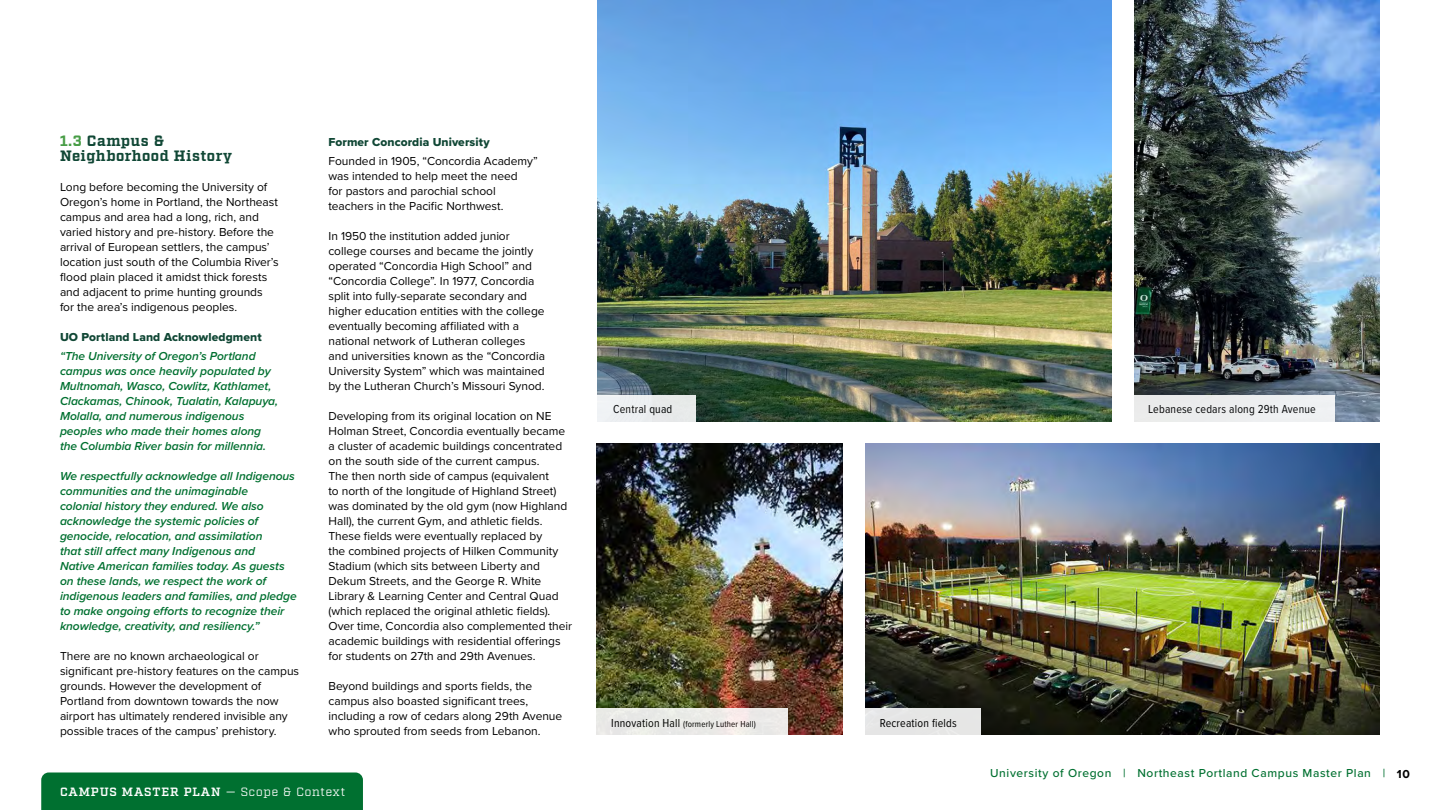
<style>
.page{position:relative;width:1440px;height:810px;background:#fff}
.page>*{position:absolute;margin:0;border:0;box-sizing:border-box;transform-origin:0 0}
.t1{font:700 15px/15px "Factoria";letter-spacing:.025em;color:#104735}
.t2{font:12px/15px "Proxima Nova";letter-spacing:-.005em;color:#000}
.t3{font:italic 600 12px/15px "Proxima Nova";letter-spacing:-.005em;color:#007030}
.t4{font:12px "Proxima Nova Cond";letter-spacing:.015em;color:#000}
.t5{font:500 12px "Proxima Nova";letter-spacing:.05em;color:#007030}
.t6{font:12px "Proxima Nova Extrabld";letter-spacing:.005em;color:#104735}
.t7{font:600 12px "Factoria";letter-spacing:.075em;color:#fff}
.t8{font:9px "Proxima Nova Cond";letter-spacing:.015em;color:#000}
.s1{color:#489d46}
.s2{font-weight:400}
.s3{font-size:12px}
.s4{font-weight:700;color:#000}
</style>
<div class="page">
<div style="left:41px;top:772px;width:322px;height:38px;background:#007030"></div>
<img style="left:597px;top:0;width:515px;height:422px">
<img style="left:866px;top:444px;width:514px;height:291px">
<img style="left:1134px;top:0;width:246px;height:422px">
<img style="left:597px;top:444px;width:246px;height:291px">
<div style="left:596px;top:708px;width:192px;height:28px;background:linear-gradient(to right,#e9eae7,#efeae8)"></div>
<div style="left:865px;top:708px;width:116px;height:28px;background:#e6e6e6"></div>
<div style="left:596px;top:395px;width:100px;height:27px;background:#ebedef"></div>
<div style="left:1133px;top:395px;width:202px;height:27px;background:#ecedee"></div>
<p class="t1" style="left:60px;top:134px;width:173px"><span class="s1">1.3</span> Campus &amp;<br>Neighborhood History</p>
<p class="t2" style="left:60px;top:179px;width:220px">Long before becoming the University of Oregon’s home in Portland, the Northeast campus and area had a long, rich, and varied history and pre-history. Before the arrival of European settlers, the campus’ location just south of the Columbia River’s flood plain placed it amidst thick forests and adjacent to prime hunting grounds for the area’s indigenous peoples.</p>
<p class="t6" style="left:60px;top:328px;width:203px">UO Portland Land Acknowledgment</p>
<p class="t3" style="left:60px;top:348px;width:220px">“The University of Oregon’s Portland campus was once heavily populated by Multnomah, Wasco, Cowlitz, Kathlamet, Clackamas, Chinook, Tualatin, Kalapuya, Molalla, and numerous indigenous peoples who made their homes along the Columbia River basin for millennia.</p>
<p class="t3" style="left:60px;top:468px;width:238px">We respectfully acknowledge all Indigenous communities and the unimaginable<br>colonial history they endured. We also acknowledge the systemic policies of genocide, relocation, and assimilation<br>that still affect many Indigenous and<br>Native American families today. As guests on these lands, we respect the work of indigenous leaders and families, and pledge to make ongoing efforts to recognize their knowledge, creativity, and resiliency.”</p>
<p class="t2" style="left:60px;top:648px;width:241px">There are no known archaeological or significant pre-history features on the campus grounds. However the development of Portland from downtown towards the now airport has ultimately rendered invisible any possible traces of the campus’ prehistory.</p>
<p class="t6" style="left:328px;top:133px;width:163px">Former Concordia University</p>
<p class="t2" style="left:328px;top:153px;width:211px">Founded in 1905, “Concordia Academy” was intended to help meet the need<br>for pastors and parochial school teachers in the Pacific Northwest.</p>
<p class="t2" style="left:328px;top:228px;width:218px">In 1950 the institution added junior college courses and became the jointly operated “Concordia High School” and “Concordia College”. In 1977, Concordia split into fully-separate secondary and higher education entities with the college eventually becoming affiliated with a national network of Lutheran colleges and universities known as the “Concordia University System” which was maintained by the Lutheran Church’s Missouri Synod.</p>
<p class="t2" style="left:328px;top:408px;width:245px">Developing from its original location on NE Holman Street, Concordia eventually became a cluster of academic buildings concentrated on the south side of the current campus.<br>The then north side of campus (equivalent<br>to north of the longitude of Highland Street) was dominated by the old gym (now Highland Hall), the current Gym, and athletic fields.<br>These fields were eventually replaced by<br>the combined projects of Hilken Community Stadium (which sits between Liberty and Dekum Streets, and the George R. White Library &amp; Learning Center and Central Quad (which replaced the original athletic fields).<br>Over time, Concordia also complemented their academic buildings with residential offerings for students on 27th and 29th Avenues.</p>
<p class="t2" style="left:328px;top:678px;width:235px">Beyond buildings and sports fields, the campus also boasted significant trees, including a row of cedars along 29th Avenue who sprouted from seeds from Lebanon.</p>
<p class="t7" style="left:60px;top:784px;width:287px">CAMPUS MASTER PLAN <span class="s2">— Scope &amp; Context</span></p>
<p class="t4" style="left:613px;top:400px;width:61px">Central quad</p>
<p class="t4" style="left:1148px;top:400px;width:169px">Lebanese cedars along 29th Avenue</p>
<p class="t8" style="left:611px;top:717px;width:146px"><span class="s3">Innovation Hall</span> (formerly Luther Hall)</p>
<p class="t4" style="left:880px;top:714px;width:79px">Recreation fields</p>
<p class="t5" style="left:990px;top:764px;width:421px">University of Oregon | Northeast Portland Campus Master Plan | <span class="s4">10</span></p>
</div>
